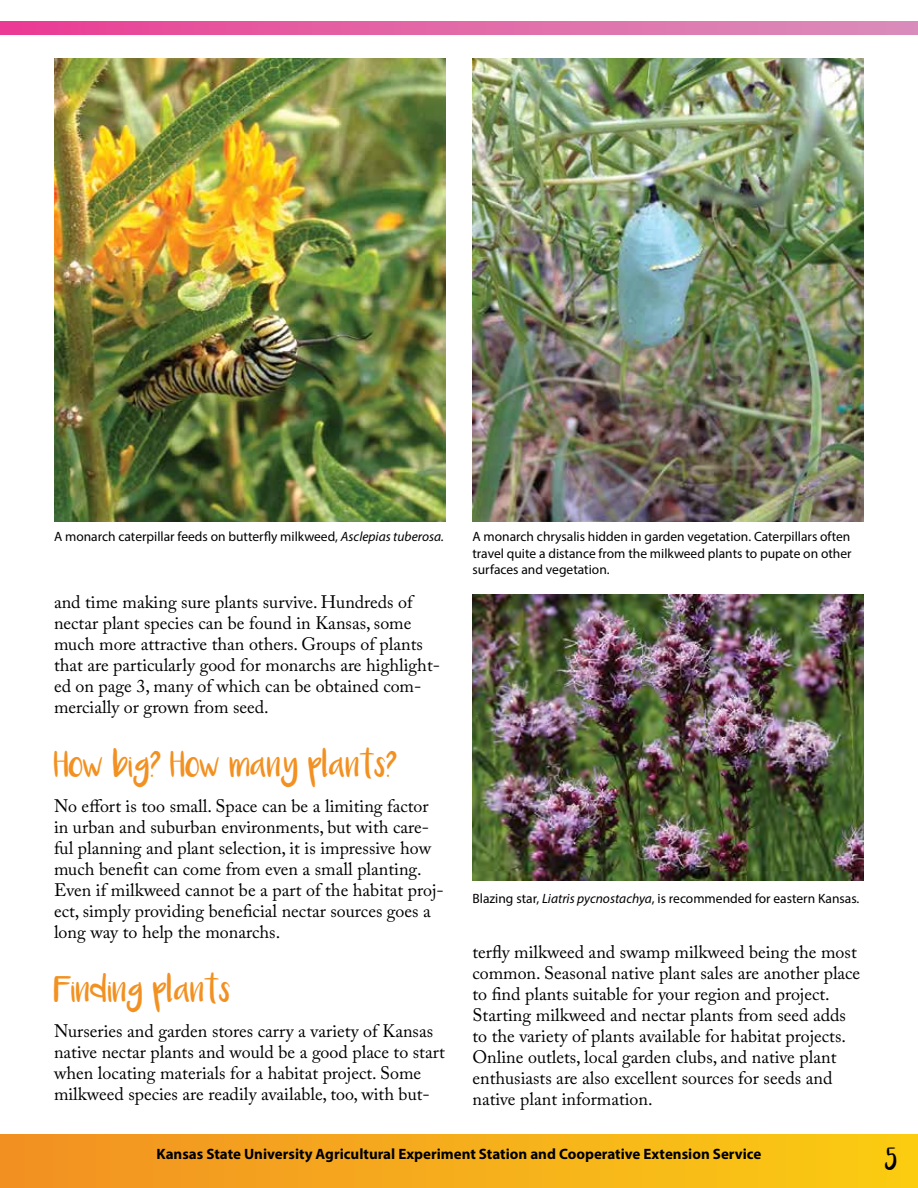
<style>
.page{position:relative;width:918px;height:1188px;background:#fff}
.page>*{position:absolute;margin:0;border:0;box-sizing:border-box;transform-origin:0 0}
.t1{font:19.5px "Luna";color:#f29121}
.t2{font:18px/21px "Adobe Caslon Pro";color:#000}
.t3{font:700 15px "Myriad Pro";color:#000}
.t4{font:15px "Luna";color:#000}
.t5{font:13.5px/16.5px "Myriad Pro";color:#000;text-align:justify}
.s1{font-style:italic}
</style>
<div class="page">
<div style="left:0;top:1134px;width:918px;height:54px;background:linear-gradient(to right,#f19023,#facc12)"></div>
<svg style="left:0;top:21px;width:918px;height:14px;background:#e267a7"></svg>
<img style="left:54px;top:58px;width:392px;height:463px">
<img style="left:472px;top:58px;width:392px;height:463px">
<img style="left:472px;top:594px;width:392px;height:286px">
<p class="t5" style="left:54px;top:528px;width:392px">A monarch caterpillar feeds on butterfly milkweed, <span class="s1">Asclepias tuberosa.</span></p>
<p class="t5" style="left:472px;top:528px;width:381px">A monarch chrysalis hidden in garden vegetation. Caterpillars often travel quite a distance from the milkweed plants to pupate on other surfaces and vegetation.</p>
<p class="t2" style="left:54px;top:591px;width:388px">and time making sure plants survive. Hundreds of nectar plant species can be found in Kansas, some much more attractive than others. Groups of plants that are particularly good for monarchs are highlight&shy;ed on page 3, many of which can be obtained com&shy;mercially or grown from seed.</p>
<p class="t1" style="left:54px;top:759px;width:345px">How big? How many plants?</p>
<p class="t2" style="left:54px;top:795px;width:391px">No effort is too small. Space can be a limiting factor in urban and suburban environments, but with care&shy;ful planning and plant selection, it is impressive how much benefit can come from even a small planting.<br>Even if milkweed cannot be a part of the habitat proj&shy;ect, simply providing beneficial nectar sources goes a long way to help the monarchs.</p>
<p class="t1" style="left:54px;top:984px;width:179px">Finding plants</p>
<p class="t2" style="left:54px;top:1020px;width:392px">Nurseries and garden stores carry a variety of Kansas native nectar plants and would be a good place to start when locating materials for a habitat project. Some milkweed species are readily available, too, with but-</p>
<p class="t5" style="left:472px;top:890px;width:388px">Blazing star, <span class="s1">Liatris pycnostachya</span>, is recommended for eastern Kansas.</p>
<p class="t2" style="left:472px;top:942px;width:389px">terfly milkweed and swamp milkweed being the most common. Seasonal native plant sales are another place to find plants suitable for your region and project.<br>Starting milkweed and nectar plants from seed adds to the variety of plants available for habitat projects.<br>Online outlets, local garden clubs, and native plant enthusiasts are also excellent sources for seeds and native plant information.</p>
<p class="t3" style="left:156px;top:1144px;width:607px">Kansas State University Agricultural Experiment Station and Cooperative Extension Service</p>
<p class="t4" style="left:885px;top:1156px;width:13px">5</p>
</div>
